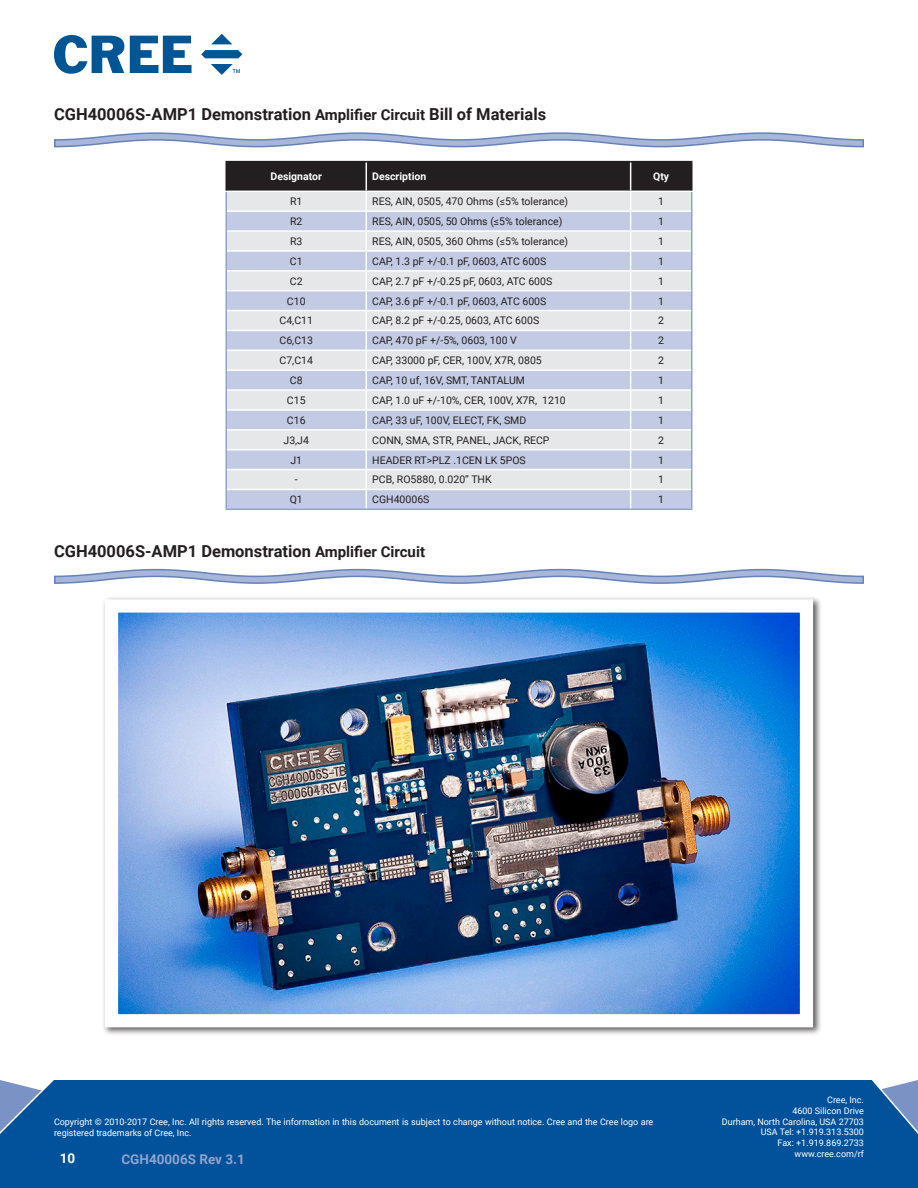
<style>
.page{position:relative;width:918px;height:1188px;background:#fff}
.page>*{position:absolute;margin:0;border:0;box-sizing:border-box;transform-origin:0 0}
.t1{font:700 16.5px "Roboto";color:#231f20}
.t2{font:700 13.5px "Roboto";color:#90a3ce}
.t3{font:700 13.5px "Roboto";color:#fff}
.t4{font:10.5px "Roboto";color:#231f20}
.t5{font:700 10.5px "Roboto";color:#fff}
.t6{font:9px/10.8px "Roboto";color:#fff;text-align:right}
.s1{font-size:15px}
</style>
<div class="page">
<div style="left:0;top:1080px;width:918px;height:108px;background:#01529a"></div>
<svg style="left:54px;top:35px;width:70px;height:39px"></svg>
<svg style="left:130px;top:36px;width:62px;height:37px"></svg>
<svg style="left:211px;top:34px;width:21px;height:10px"></svg>
<svg style="left:201px;top:50px;width:41px;height:8px"></svg>
<svg style="left:211px;top:64px;width:29px;height:10px"></svg>
<svg style="left:54px;top:132px;width:810px;height:16px"></svg>
<hr style="left:225px;top:161px;width:141px;height:1px;background:#231f20">
<hr style="left:366px;top:161px;width:265px;height:1px;background:#231f20">
<hr style="left:631px;top:161px;width:62px;height:1px;background:#231f20">
<svg style="left:225px;top:162px;width:468px;height:347px;background:#c8ccd8"></svg>
<hr style="left:225px;top:489px;width:2px;height:20px;background:#90a3ce">
<hr style="left:691px;top:489px;width:2px;height:20px;background:#90a3ce">
<hr style="left:225px;top:509px;width:141px;height:1px;background:#90a3ce">
<hr style="left:366px;top:509px;width:265px;height:1px;background:#90a3ce">
<hr style="left:631px;top:509px;width:62px;height:1px;background:#90a3ce">
<svg style="left:54px;top:568px;width:810px;height:16px"></svg>
<img style="left:103px;top:597px;width:717px;height:437px">
<h1 class="t1" style="left:54px;top:103px;width:494px">CGH40006S-AMP1 Demonstration <span class="s1">Amplifier Circuit</span> Bill of Materials</h1>
<p class="t5" style="left:271px;top:169px;width:53px">Designator</p>
<p class="t5" style="left:372px;top:169px;width:56px">Description</p>
<p class="t5" style="left:653px;top:169px;width:18px">Qty</p>
<p class="t4" style="left:290px;top:194px;width:14px">R1</p>
<p class="t4" style="left:372px;top:194px;width:198px">RES, AIN, 0505, 470 Ohms (≤5% tolerance)</p>
<p class="t4" style="left:658px;top:194px;width:7px">1</p>
<p class="t4" style="left:290px;top:214px;width:14px">R2</p>
<p class="t4" style="left:372px;top:214px;width:192px">RES, AIN, 0505, 50 Ohms (≤5% tolerance)</p>
<p class="t4" style="left:658px;top:214px;width:7px">1</p>
<p class="t4" style="left:290px;top:234px;width:14px">R3</p>
<p class="t4" style="left:372px;top:234px;width:198px">RES, AIN, 0505, 360 Ohms (≤5% tolerance)</p>
<p class="t4" style="left:658px;top:234px;width:7px">1</p>
<p class="t4" style="left:290px;top:254px;width:14px">C1</p>
<p class="t4" style="left:372px;top:254px;width:176px">CAP, 1.3 pF +/-0.1 pF, 0603, ATC 600S</p>
<p class="t4" style="left:658px;top:254px;width:7px">1</p>
<p class="t4" style="left:290px;top:274px;width:14px">C2</p>
<p class="t4" style="left:372px;top:274px;width:182px">CAP, 2.7 pF +/-0.25 pF, 0603, ATC 600S</p>
<p class="t4" style="left:658px;top:274px;width:7px">1</p>
<p class="t4" style="left:287px;top:293px;width:20px">C10</p>
<p class="t4" style="left:372px;top:293px;width:176px">CAP, 3.6 pF +/-0.1 pF, 0603, ATC 600S</p>
<p class="t4" style="left:658px;top:293px;width:7px">1</p>
<p class="t4" style="left:280px;top:313px;width:35px">C4,C11</p>
<p class="t4" style="left:372px;top:313px;width:168px">CAP, 8.2 pF +/-0.25, 0603, ATC 600S</p>
<p class="t4" style="left:658px;top:313px;width:7px">2</p>
<p class="t4" style="left:280px;top:333px;width:35px">C6,C13</p>
<p class="t4" style="left:372px;top:333px;width:146px">CAP, 470 pF +/-5%, 0603, 100 V</p>
<p class="t4" style="left:658px;top:333px;width:7px">2</p>
<p class="t4" style="left:280px;top:353px;width:35px">C7,C14</p>
<p class="t4" style="left:372px;top:353px;width:171px">CAP, 33000 pF, CER, 100V, X7R, 0805</p>
<p class="t4" style="left:658px;top:353px;width:7px">2</p>
<p class="t4" style="left:290px;top:373px;width:14px">C8</p>
<p class="t4" style="left:372px;top:373px;width:154px">CAP, 10 uf, 16V, SMT, TANTALUM</p>
<p class="t4" style="left:658px;top:373px;width:7px">1</p>
<p class="t4" style="left:287px;top:393px;width:20px">C15</p>
<p class="t4" style="left:372px;top:393px;width:195px">CAP, 1.0 uF +/-10%, CER, 100V, X7R, 1210</p>
<p class="t4" style="left:658px;top:393px;width:7px">1</p>
<p class="t4" style="left:287px;top:413px;width:20px">C16</p>
<p class="t4" style="left:372px;top:413px;width:156px">CAP, 33 uF, 100V, ELECT, FK, SMD</p>
<p class="t4" style="left:658px;top:413px;width:7px">1</p>
<p class="t4" style="left:284px;top:433px;width:27px">J3,J4</p>
<p class="t4" style="left:372px;top:433px;width:179px">CONN, SMA, STR, PANEL, JACK, RECP</p>
<p class="t4" style="left:658px;top:433px;width:7px">2</p>
<p class="t4" style="left:290px;top:452px;width:13px">J1</p>
<p class="t4" style="left:372px;top:452px;width:155px">HEADER RT&gt;PLZ .1CEN LK 5POS</p>
<p class="t4" style="left:658px;top:452px;width:7px">1</p>
<p class="t4" style="left:295px;top:472px;width:4px">-</p>
<p class="t4" style="left:372px;top:472px;width:121px">PCB, RO5880, 0.020” THK</p>
<p class="t4" style="left:658px;top:472px;width:7px">1</p>
<p class="t4" style="left:290px;top:492px;width:15px">Q1</p>
<p class="t4" style="left:372px;top:492px;width:59px">CGH40006S</p>
<p class="t4" style="left:658px;top:492px;width:7px">1</p>
<h1 class="t1" style="left:54px;top:539px;width:373px">CGH40006S-AMP1 Demonstration <span class="s1">Amplifier Circuit</span></h1>
<p class="t6" style="left:54px;top:1116px;width:601px;text-align:left">Copyright © 2010-2017 Cree, Inc. All rights reserved. The information in this document is subject to change without notice. Cree and the Cree logo are registered trademarks of Cree, Inc.</p>
<p class="t3" style="left:60px;top:1148px;width:17px">10</p>
<p class="t2" style="left:122px;top:1149px;width:125px">CGH40006S Rev 3.1</p>
<p class="t6" style="left:722px;top:1094px;width:144px">Cree, Inc.<br>4600 Silicon Drive<br>Durham, North Carolina, USA 27703<br>USA Tel: +1.919.313.5300<br>Fax: +1.919.869.2733 www.cree.com/rf</p>
</div>
